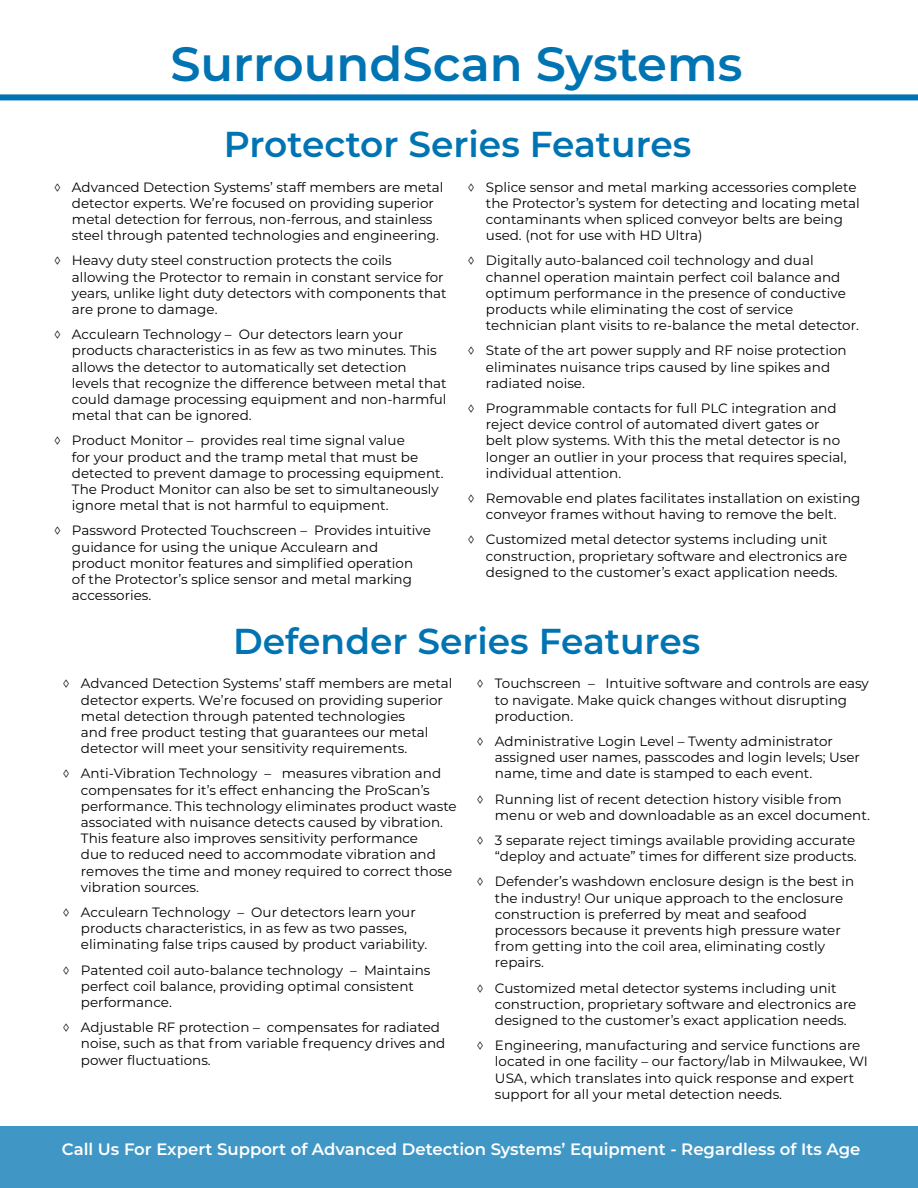
<style>
.page{position:relative;width:918px;height:1188px;background:#fff}
.page>*{position:absolute;margin:0;border:0;box-sizing:border-box;transform-origin:0 0}
.t1{font:600 48px "Montserrat";color:#0074b2}
.t2{font:600 36px "Montserrat";color:#0074b2}
.t3{font:600 16.5px "Montserrat";color:#fff}
.t4{font:13.5px/16.2px "Montserrat";color:#000}
</style>
<div class="page">
<div style="left:0;top:94px;width:918px;height:6px;background:#0074b2"></div>
<div style="left:0;top:1126px;width:918px;height:62px;background:#4097c5"></div>
<h1 class="t1" style="left:170px;top:30px;width:574px">SurroundScan Systems</h1>
<h2 class="t2" style="left:224px;top:119px;width:469px">Protector Series Features</h2>
<p class="t4" style="left:72px;top:178px;width:373px;text-indent:-18px">◊ Advanced Detection Systems’ staff members are metal detector experts. We’re focused on providing superior metal detection for ferrous, non-ferrous, and stainless steel through patented technologies and engineering.</p>
<p class="t4" style="left:72px;top:252px;width:376px;text-indent:-18px">◊ Heavy duty steel construction protects the coils allowing the Protector to remain in constant service for years, unlike light duty detectors with components that are prone to damage.</p>
<p class="t4" style="left:72px;top:326px;width:376px;text-indent:-18px">◊ Acculearn Technology – Our detectors learn your products characteristics in as few as two minutes. This allows the detector to automatically set detection levels that recognize the difference between metal that could damage processing equipment and non-harmful metal that can be ignored.</p>
<p class="t4" style="left:72px;top:432px;width:373px;text-indent:-18px">◊ Product Monitor – provides real time signal value<br>for your product and the tramp metal that must be detected to prevent damage to processing equipment.<br>The Product Monitor can also be set to simultaneously ignore metal that is not harmful to equipment.</p>
<p class="t4" style="left:72px;top:522px;width:360px;text-indent:-18px">◊ Password Protected Touchscreen – Provides intuitive guidance for using the unique Acculearn and product monitor features and simplified operation<br>of the Protector’s splice sensor and metal marking accessories.</p>
<p class="t4" style="left:486px;top:178px;width:375px;text-indent:-18px">◊ Splice sensor and metal marking accessories complete the Protector’s system for detecting and locating metal contaminants when spliced conveyor belts are being used. (not for use with HD Ultra)</p>
<p class="t4" style="left:486px;top:252px;width:374px;text-indent:-18px">◊ Digitally auto-balanced coil technology and dual channel operation maintain perfect coil balance and optimum performance in the presence of conductive products while eliminating the cost of service technician plant visits to re-balance the metal detector.</p>
<p class="t4" style="left:486px;top:342px;width:362px;text-indent:-18px">◊ State of the art power supply and RF noise protection eliminates nuisance trips caused by line spikes and radiated noise.</p>
<p class="t4" style="left:486px;top:400px;width:362px;text-indent:-18px">◊ Programmable contacts for full PLC integration and reject device control of automated divert gates or belt plow systems. With this the metal detector is no longer an outlier in your process that requires special, individual attention.</p>
<p class="t4" style="left:468px;top:490px;width:394px;text-align:center">◊ Removable end plates facilitates installation on existing conveyor frames without having to remove the belt.</p>
<p class="t4" style="left:486px;top:531px;width:363px;text-indent:-18px">◊ Customized metal detector systems including unit construction, proprietary software and electronics are designed to the customer’s exact application needs.</p>
<h2 class="t2" style="left:233px;top:616px;width:469px">Defender Series Features</h2>
<p class="t4" style="left:81px;top:675px;width:373px;text-indent:-18px">◊ Advanced Detection Systems’ staff members are metal detector experts. We’re focused on providing superior metal detection through patented technologies<br>and free product testing that guarantees our metal detector will meet your sensitivity requirements.</p>
<p class="t4" style="left:81px;top:765px;width:377px;text-indent:-18px">◊ Anti-Vibration Technology – measures vibration and compensates for it’s effect enhancing the ProScan’s performance. This technology eliminates product waste associated with nuisance detects caused by vibration.<br>This feature also improves sensitivity performance<br>due to reduced need to accommodate vibration and removes the time and money required to correct those vibration sources.</p>
<p class="t4" style="left:81px;top:904px;width:348px;text-indent:-18px">◊ Acculearn Technology – Our detectors learn your products characteristics, in as few as two passes, eliminating false trips caused by product variability.</p>
<p class="t4" style="left:81px;top:961px;width:351px;text-indent:-18px">◊ Patented coil auto-balance technology – Maintains perfect coil balance, providing optimal consistent performance.</p>
<p class="t4" style="left:81px;top:1019px;width:366px;text-indent:-18px">◊ Adjustable RF protection – compensates for radiated noise, such as that from variable frequency drives and power fluctuations.</p>
<p class="t4" style="left:495px;top:675px;width:375px;text-indent:-18px">◊ Touchscreen – Intuitive software and controls are easy to navigate. Make quick changes without disrupting production.</p>
<p class="t4" style="left:495px;top:733px;width:367px;text-indent:-18px">◊ Administrative Login Level – Twenty administrator assigned user names, passcodes and login levels; User name, time and date is stamped to each event.</p>
<p class="t4" style="left:495px;top:790px;width:376px;text-indent:-18px">◊ Running list of recent detection history visible from menu or web and downloadable as an excel document.</p>
<p class="t4" style="left:477px;top:832px;width:381px;text-align:right">◊ 3 separate reject timings available providing accurate “deploy and actuate” times for different size products.</p>
<p class="t4" style="left:495px;top:873px;width:361px;text-indent:-18px">◊ Defender’s washdown enclosure design is the best in the industry! Our unique approach to the enclosure construction is preferred by meat and seafood processors because it prevents high pressure water from getting into the coil area, eliminating costly repairs.</p>
<p class="t4" style="left:495px;top:979px;width:363px;text-indent:-18px">◊ Customized metal detector systems including unit construction, proprietary software and electronics are designed to the customer’s exact application needs.</p>
<p class="t4" style="left:495px;top:1037px;width:374px;text-indent:-18px">◊ Engineering, manufacturing and service functions are located in one facility – our factory/lab in Milwaukee, WI USA, which translates into quick response and expert support for all your metal detection needs.</p>
<p class="t3" style="left:62px;top:1138px;width:800px">Call Us For Expert Support of Advanced Detection Systems’ Equipment - Regardless of Its Age</p>
</div>
